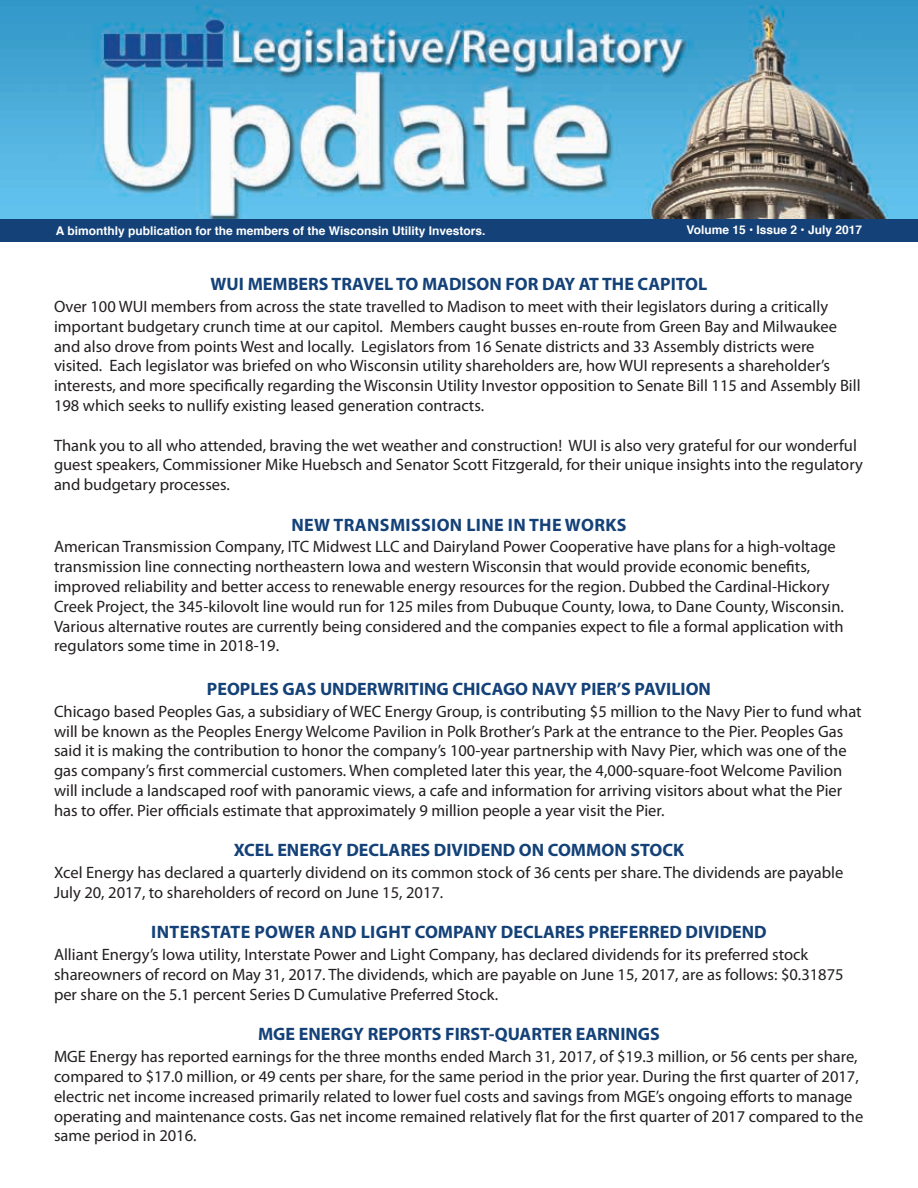
<style>
.page{position:relative;width:918px;height:1188px;background:#fff}
.page>*{position:absolute;margin:0;border:0;box-sizing:border-box;transform-origin:0 0}
.t1{font:700 18px "Myriad Pro";color:#134178}
.t2{font:700 18px "Myriad Pro";letter-spacing:.02em;color:#134178}
.t3{font:16.5px/19.8px "Myriad Pro";color:#231f20}
.t4{font:700 12px "Helvetica";color:#fff}
</style>
<div class="page">
<img style="left:0;top:0;width:918px;height:219px">
<div style="left:0;top:219px;width:918px;height:22px;background:#134178"></div>
<p class="t4" style="left:56px;top:221px;width:431px">A bimonthly publication for the members of the Wisconsin Utility Investors.</p>
<p class="t4" style="left:687px;top:221px;width:177px">Volume 15 • Issue 2 • July 2017</p>
<p class="t1" style="left:211px;top:274px;width:498px">WUI MEMBERS TRAVEL TO MADISON FOR DAY AT THE CAPITOL</p>
<p class="t3" style="left:54px;top:297px;width:808px">Over 100 WUI members from across the state travelled to Madison to meet with their legislators during a critically important budgetary crunch time at our capitol. Members caught busses en-route from Green Bay and Milwaukee and also drove from points West and locally. Legislators from 16 Senate districts and 33 Assembly districts were visited. Each legislator was briefed on who Wisconsin utility shareholders are, how WUI represents a shareholder’s interests, and more specifically regarding the Wisconsin Utility Investor opposition to Senate Bill 115 and Assembly Bill 198 which seeks to nullify existing leased generation contracts.</p>
<p class="t3" style="left:54px;top:435px;width:810px">Thank you to all who attended, braving the wet weather and construction! WUI is also very grateful for our wonderful guest speakers, Commissioner Mike Huebsch and Senator Scott Fitzgerald, for their unique insights into the regulatory and budgetary processes.</p>
<p class="t2" style="left:291px;top:514px;width:337px">NEW TRANSMISSION LINE IN THE WORKS</p>
<p class="t3" style="left:54px;top:537px;width:792px">American Transmission Company, ITC Midwest LLC and Dairyland Power Cooperative have plans for a high-voltage transmission line connecting northeastern Iowa and western Wisconsin that would provide economic benefits, improved reliability and better access to renewable energy resources for the region. Dubbed the Cardinal-Hickory Creek Project, the 345-kilovolt line would run for 125 miles from Dubuque County, Iowa, to Dane County, Wisconsin.<br>Various alternative routes are currently being considered and the companies expect to file a formal application with regulators some time in 2018-19.</p>
<p class="t1" style="left:207px;top:679px;width:506px">PEOPLES GAS UNDERWRITING CHICAGO NAVY PIER’S PAVILION</p>
<p class="t3" style="left:54px;top:702px;width:809px">Chicago based Peoples Gas, a subsidiary of WEC Energy Group, is contributing $5 million to the Navy Pier to fund what will be known as the Peoples Energy Welcome Pavilion in Polk Brother’s Park at the entrance to the Pier. Peoples Gas said it is making the contribution to honor the company’s 100-year partnership with Navy Pier, which was one of the gas company’s first commercial customers. When completed later this year, the 4,000-square-foot Welcome Pavilion will include a landscaped roof with panoramic views, a cafe and information for arriving visitors about what the Pier has to offer. Pier officials estimate that approximately 9 million people a year visit the Pier.</p>
<p class="t1" style="left:234px;top:840px;width:452px">XCEL ENERGY DECLARES DIVIDEND ON COMMON STOCK</p>
<p class="t3" style="left:54px;top:863px;width:791px">Xcel Energy has declared a quarterly dividend on its common stock of 36 cents per share. The dividends are payable<br>July 20, 2017, to shareholders of record on June 15, 2017.</p>
<p class="t1" style="left:151px;top:922px;width:617px">INTERSTATE POWER AND LIGHT COMPANY DECLARES PREFERRED DIVIDEND</p>
<p class="t3" style="left:54px;top:945px;width:791px">Alliant Energy’s Iowa utility, Interstate Power and Light Company, has declared dividends for its preferred stock shareowners of record on May 31, 2017. The dividends, which are payable on June 15, 2017, are as follows: $0.31875 per share on the 5.1 percent Series D Cumulative Preferred Stock.</p>
<p class="t1" style="left:258px;top:1024px;width:403px">MGE ENERGY REPORTS FIRST-QUARTER EARNINGS</p>
<p class="t3" style="left:54px;top:1047px;width:811px">MGE Energy has reported earnings for the three months ended March 31, 2017, of $19.3 million, or 56 cents per share, compared to $17.0 million, or 49 cents per share, for the same period in the prior year. During the first quarter of 2017, electric net income increased primarily related to lower fuel costs and savings from MGE’s ongoing efforts to manage operating and maintenance costs. Gas net income remained relatively flat for the first quarter of 2017 compared to the same period in 2016.</p>
</div>
